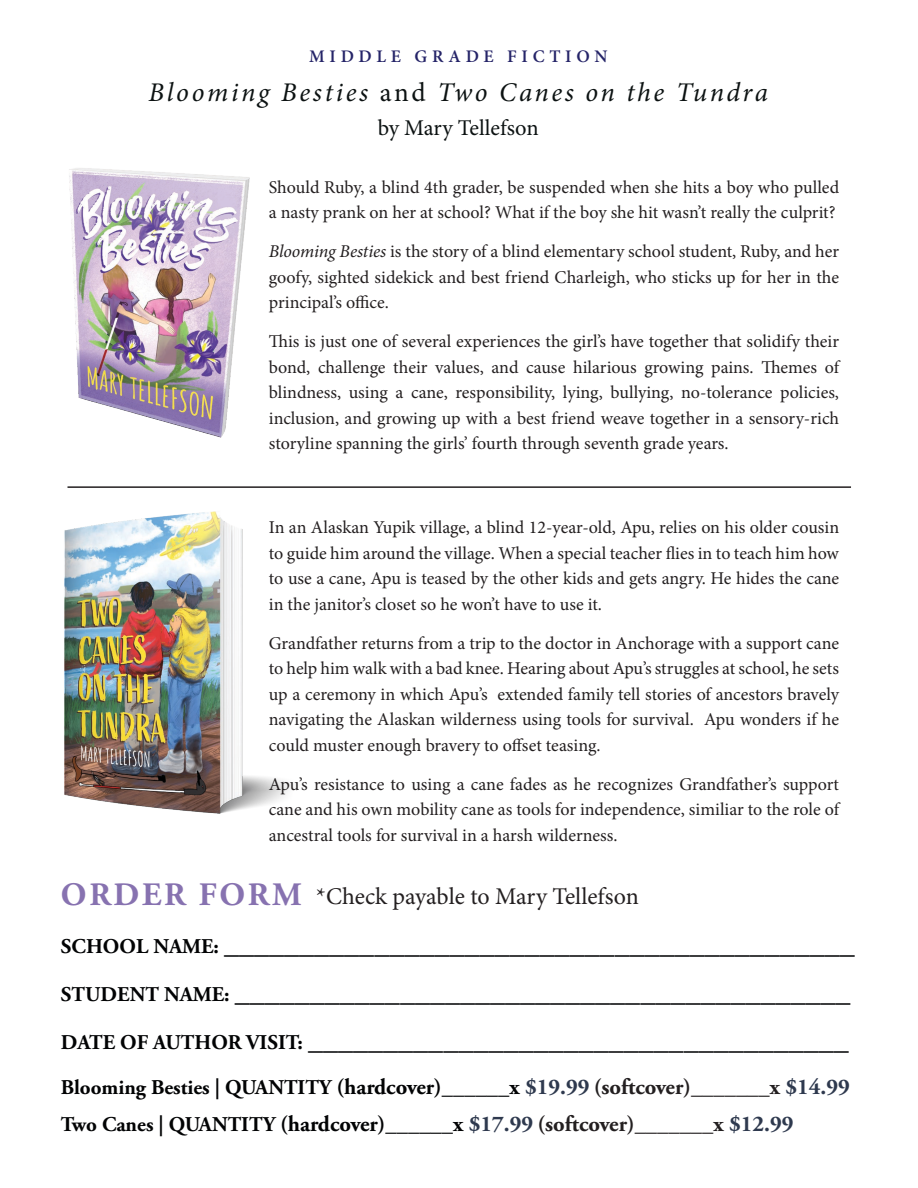
<style>
.page{position:relative;width:918px;height:1188px;background:#fff}
.page>*{position:absolute;margin:0;border:0;box-sizing:border-box;transform-origin:0 0}
.t1{font:700 32.7px "Adobe Garamond Pro";letter-spacing:.08em;color:#8772b0}
.t2{font:700 30px "Adobe Garamond Pro";color:#020304}
.t3{font:italic 27px "Minion Pro";letter-spacing:.1em;color:#0c1212}
.t4{font:24px "Minion Pro";color:#231f20}
.t5{font:700 22.5px "Adobe Garamond Pro";color:#231f20}
.t6{font:22.5px "Minion Pro";color:#0c1212}
.t7{font:700 21px "Adobe Garamond Pro";color:#020304}
.t8{font:18px/25.5px "Minion Pro";color:#231f20;text-align:justify}
.t9{font:600 17.7px "Minion Pro";letter-spacing:.27em;color:#252468}
.s1{font-style:normal}
.s2{font-style:italic}
.s3{font-size:21px}
.s4{font-size:22.5px}
.s5{font-size:22.5px;color:#2e394e}
.s6{font-size:22.5px;color:#231f20}
.s7{font-size:21px;color:#020304}
.s8{color:#020304}
.s9{color:#2e394e}
</style>
<div class="page">
<img style="left:69px;top:168px;width:181px;height:270px">
<hr style="left:68px;top:486px;width:783px;height:2px;background:#231f20">
<img style="left:64px;top:511px;width:226px;height:303px">
<p class="t9" style="left:309px;top:44px;width:300px">MIDDLE GRADE FICTION</p>
<p class="t3" style="left:149px;top:74px;width:621px">Blooming Besties <span class="s1">and</span> Two Canes on the Tundra</p>
<p class="t6" style="left:378px;top:113px;width:163px">by Mary Tellefson</p>
<p class="t8" style="left:269px;top:174px;width:572px">Should Ruby, a blind 4th grader, be suspended when she hits a boy who pulled a nasty prank on her at school? What if the boy she hit wasn’t really the culprit?</p>
<p class="t8" style="left:269px;top:239px;width:572px"><span class="s2">Blooming Besties</span> is the story of a blind elementary school student, Ruby, and her goofy, sighted sidekick and best friend Charleigh, who sticks up for her in the principal’s office.</p>
<p class="t8" style="left:269px;top:329px;width:572px">This is just one of several experiences the girl’s have together that solidify their bond, challenge their values, and cause hilarious growing pains. Themes of blindness, using a cane, responsibility, lying, bullying, no-tolerance policies, inclusion, and growing up with a best friend weave together in a sensory-rich storyline spanning the girls’ fourth through seventh grade years.</p>
<p class="t8" style="left:269px;top:515px;width:572px">In an Alaskan Yupik village, a blind 12-year-old, Apu, relies on his older cousin to guide him around the village. When a special teacher flies in to teach him how to use a cane, Apu is teased by the other kids and gets angry. He hides the cane in the janitor’s closet so he won’t have to use it.</p>
<p class="t8" style="left:269px;top:631px;width:572px">Grandfather returns from a trip to the doctor in Anchorage with a support cane to help him walk with a bad knee. Hearing about Apu’s struggles at school, he sets up a ceremony in which Apu’s extended family tell stories of ancestors bravely navigating the Alaskan wilderness using tools for survival. Apu wonders if he could muster enough bravery to offset teasing.</p>
<p class="t8" style="left:269px;top:772px;width:572px">Apu’s resistance to using a cane fades as he recognizes Grandfather’s support cane and his own mobility cane as tools for independence, similiar to the role of ancestral tools for survival in a harsh wilderness.</p>
<p class="t1" style="left:61px;top:875px;width:242px">ORDER FORM</p>
<p class="t2" style="left:61px;top:926px;width:796px"><span class="s3">SCHOOL NAME:</span> __________________________________________</p>
<p class="t2" style="left:61px;top:974px;width:791px"><span class="s3">STUDENT NAME:</span> _________________________________________</p>
<p class="t2" style="left:61px;top:1022px;width:789px"><span class="s3">DATE OF AUTHOR VISIT:</span> ____________________________________</p>
<p class="t7" style="left:61px;top:1076px;width:790px">Blooming Besties | QUANTITY <span class="s4">(hardcover)______x</span> <span class="s5">$19.99</span> <span class="s6">(softcover)_______x</span> <span class="s5">$14.99</span></p>
<p class="t5" style="left:61px;top:1110px;width:734px"><span class="s7">Two Canes | QUANTITY</span> <span class="s8">(hardcover)______x</span> <span class="s9">$17.99</span> (softcover)_______x <span class="s9">$12.99</span></p>
<p class="t4" style="left:316px;top:880px;width:324px">*Check payable to Mary Tellefson</p>
</div>
